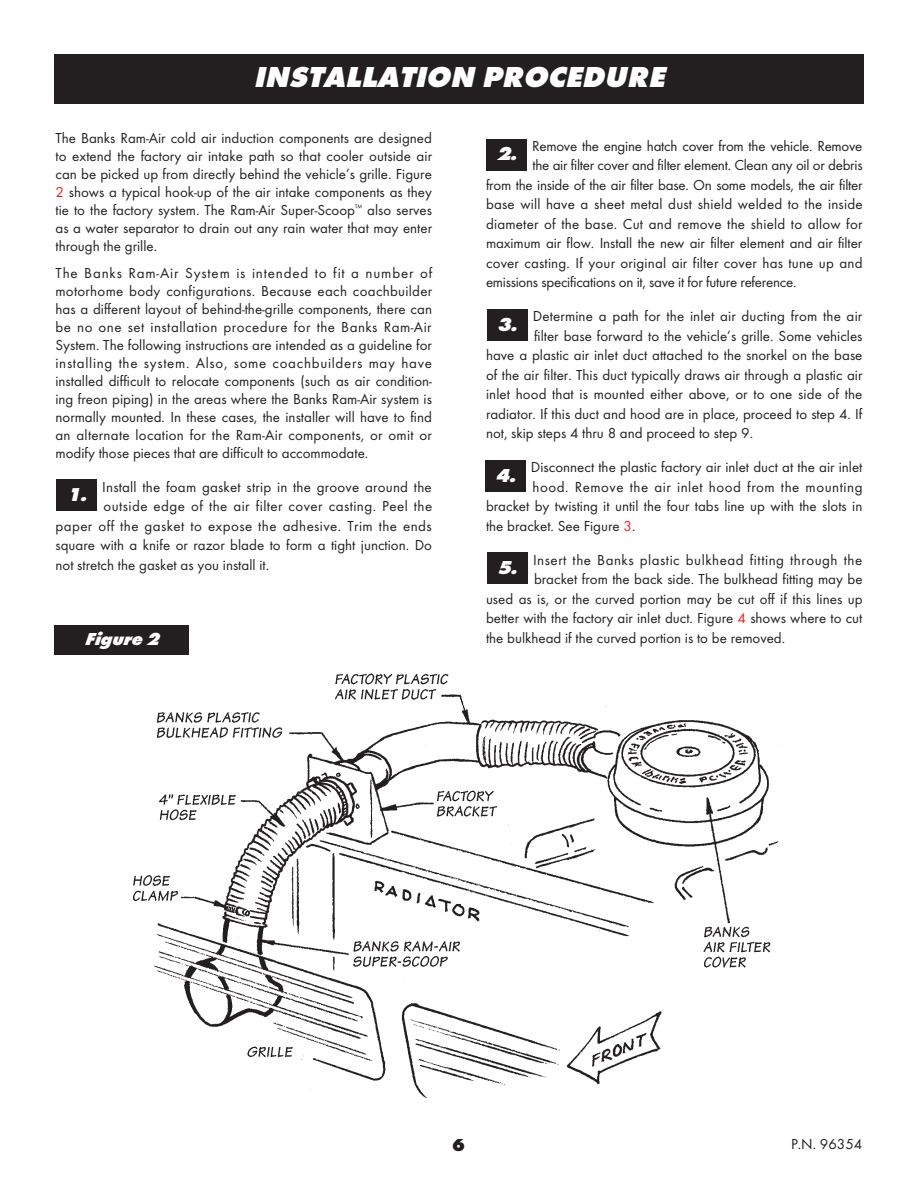
<style>
.page{position:relative;width:918px;height:1188px;background:#fff}
.page>*{position:absolute;margin:0;border:0;box-sizing:border-box;transform-origin:0 0}
.t1{font:italic 800 30px "Futura T";color:#fff}
.t2{font:italic 800 19.5px "Futura T";color:#fff}
.t3{font:italic 800 18px "Futura T";color:#fff}
.t4{font:800 18px "Futura T";color:#231f20}
.t5{font:15px/18px "Futura T";color:#231f20;text-align:justify}
.t6{font:15px "Futura T";letter-spacing:.03em;color:#231f20}
.t7{font:15px "Futura T";letter-spacing:.035em;color:#231f20}
.s1{color:#ee1e24}
</style>
<div class="page">
<div style="left:54px;top:54px;width:810px;height:50px;background:#231f20"></div>
<img style="left:133px;top:673px;width:646px;height:426px">
<div style="left:487px;top:553px;width:40px;height:31px;background:#231f20"></div>
<div style="left:485px;top:460px;width:41px;height:32px;background:#231f20"></div>
<div style="left:487px;top:309px;width:40px;height:32px;background:#231f20"></div>
<div style="left:487px;top:139px;width:40px;height:31px;background:#231f20"></div>
<div style="left:56px;top:480px;width:41px;height:31px;background:#231f20"></div>
<div style="left:54px;top:625px;width:135px;height:30px;background:#231f20"></div>
<h1 class="t1" style="left:253px;top:59px;width:417px">INSTALLATION PROCEDURE</h1>
<p class="t5" style="left:56px;top:129px;width:378px">The Banks Ram-Air cold air induction components are designed to extend the factory air intake path so that cooler outside air can be picked up from directly behind the vehicle’s grille. Figure <span class="s1">2</span> shows a typical hook-up of the air intake components as they tie to the factory system. The Ram-Air Super-Scoop<sup>™</sup> also serves as a water separator to drain out any rain water that may enter through the grille.</p>
<p class="t5" style="left:56px;top:264px;width:378px">The Banks Ram-Air System is intended to fit a number of motorhome body configurations. Because each coachbuilder has a different layout of behind-the-grille components, there can be no one set installation procedure for the Banks Ram-Air System. The following instructions are intended as a guideline for installing the system. Also, some coachbuilders may have installed difficult to relocate components (such as air condition&shy;ing freon piping) in the areas where the Banks Ram-Air system is normally mounted. In these cases, the installer will have to find an alternate location for the Ram-Air components, or omit or modify those pieces that are difficult to accommodate.</p>
<p class="t5" style="left:102px;top:478px;width:331px">Install the foam gasket strip in the groove around the</p>
<p class="t6" style="left:104px;top:497px;width:330px">outside edge of the air filter cover casting. Peel the</p>
<p class="t6" style="left:56px;top:517px;width:378px">paper off the gasket to expose the adhesive. Trim the ends</p>
<p class="t5" style="left:56px;top:536px;width:378px">square with a knife or razor blade to form a tight junction. Do</p>
<p class="t5" style="left:56px;top:556px;width:215px">not stretch the gasket as you install it.</p>
<h2 class="t2" style="left:67px;top:483px;width:24px">1.</h2>
<p class="t3" style="left:84px;top:629px;width:79px">Figure 2</p>
<p class="t5" style="left:532px;top:137px;width:332px">Remove the engine hatch cover from the vehicle. Remove</p>
<p class="t5" style="left:533px;top:156px;width:332px">the air filter cover and filter element. Clean any oil or debris</p>
<p class="t5" style="left:486px;top:176px;width:378px">from the inside of the air filter base. On some models, the air filter</p>
<p class="t5" style="left:486px;top:195px;width:378px">base will have a sheet metal dust shield welded to the inside</p>
<p class="t5" style="left:486px;top:215px;width:378px">diameter of the base. Cut and remove the shield to allow for</p>
<p class="t5" style="left:486px;top:234px;width:378px">maximum air flow. Install the new air filter element and air filter</p>
<p class="t5" style="left:486px;top:254px;width:378px">cover casting. If your original air filter cover has tune up and</p>
<p class="t5" style="left:486px;top:273px;width:312px">emissions specifications on it, save it for future reference.</p>
<p class="t5" style="left:533px;top:307px;width:331px">Determine a path for the inlet air ducting from the air</p>
<p class="t5" style="left:534px;top:327px;width:330px">filter base forward to the vehicle’s grille. Some vehicles</p>
<p class="t5" style="left:486px;top:346px;width:378px">have a plastic air inlet duct attached to the snorkel on the base</p>
<p class="t5" style="left:486px;top:366px;width:378px">of the air filter. This duct typically draws air through a plastic air</p>
<p class="t5" style="left:486px;top:385px;width:378px">inlet hood that is mounted either above, or to one side of the</p>
<p class="t5" style="left:486px;top:405px;width:378px">radiator. If this duct and hood are in place, proceed to step 4. If</p>
<p class="t5" style="left:486px;top:424px;width:269px">not, skip steps 4 thru 8 and proceed to step 9.</p>
<p class="t5" style="left:531px;top:458px;width:333px">Disconnect the plastic factory air inlet duct at the air inlet</p>
<p class="t7" style="left:533px;top:478px;width:332px">hood. Remove the air inlet hood from the mounting</p>
<p class="t5" style="left:486px;top:497px;width:378px">bracket by twisting it until the four tabs line up with the slots in</p>
<p class="t5" style="left:486px;top:517px;width:151px">the bracket. See Figure <span class="s1">3</span>.</p>
<p class="t7" style="left:533px;top:551px;width:331px">Insert the Banks plastic bulkhead fitting through the</p>
<p class="t5" style="left:534px;top:570px;width:330px">bracket from the back side. The bulkhead fitting may be</p>
<p class="t5" style="left:486px;top:590px;width:378px">used as is, or the curved portion may be cut off if this lines up</p>
<p class="t5" style="left:486px;top:609px;width:378px">better with the factory air inlet duct. Figure <span class="s1">4</span> shows where to cut</p>
<p class="t5" style="left:486px;top:629px;width:301px">the bulkhead if the curved portion is to be removed.</p>
<h2 class="t2" style="left:497px;top:142px;width:24px">2.</h2>
<h2 class="t2" style="left:497px;top:313px;width:24px">3.</h2>
<h2 class="t2" style="left:496px;top:464px;width:24px">4.</h2>
<h2 class="t2" style="left:497px;top:556px;width:24px">5.</h2>
<p class="t4" style="left:453px;top:1134px;width:14px">6</p>
<p class="t5" style="left:791px;top:1134px;width:73px">P.N. 96354</p>
</div>
